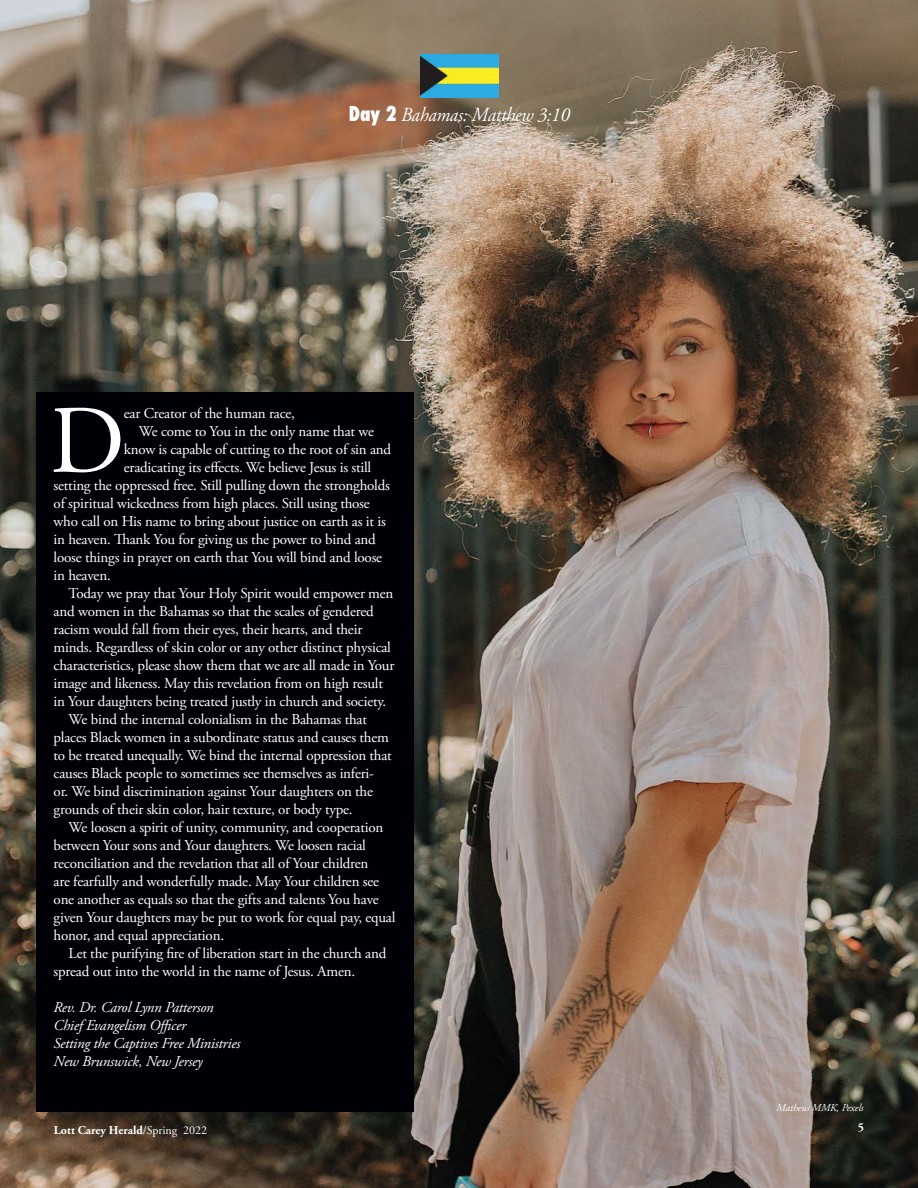
<style>
.page{position:relative;width:918px;height:1188px;background:#fff}
.page>*{position:absolute;margin:0;border:0;box-sizing:border-box;transform-origin:0 0}
.t1{font:96.45px "Adobe Garamond Pro";color:#fff}
.t2{font:italic 19.95px "Adobe Garamond Pro";letter-spacing:-.01em;color:#fff;scale:.94 1}
.t3{font:15px "Adobe Garamond Pro";letter-spacing:-.015em;color:#fff}
.t4{font:italic 15px/18px "Adobe Garamond Pro";letter-spacing:-.015em;color:#fff}
.t5{font:700 12px "Adobe Garamond Pro";color:#fff}
.t6{font:italic 10.5px "Adobe Garamond Pro";letter-spacing:-.005em;color:#fff}
.s1{font-family:"Futura";font-weight:800;font-style:normal;font-stretch:condensed}
.s2{font-weight:400}
</style>
<div class="page">
<img style="left:0;top:0;width:918px;height:1188px">
<div style="left:36px;top:392px;width:378px;height:720px;background:#000006"></div>
<img style="left:420px;top:54px;width:78px;height:43px">
<h2 class="t2" style="left:349px;top:107px;width:236px"><span class="s1">Day 2</span> Bahamas: Matthew 3:10</h2>
<h1 class="t1" style="left:50px;top:403px;width:77px">D</h1>
<p class="t3" style="left:124px;top:407px;width:173px">ear Creator of the human race,</p>
<p class="t3" style="left:139px;top:425px;width:237px">We come to You in the only name that we</p>
<p class="t3" style="left:124px;top:443px;width:269px">know is capable of cutting to the root of sin and</p>
<p class="t3" style="left:124px;top:461px;width:249px">eradicating its effects. We believe Jesus is still</p>
<p class="t3" style="left:54px;top:479px;width:338px">setting the oppressed free. Still pulling down the strongholds</p>
<p class="t3" style="left:54px;top:497px;width:318px">of spiritual wickedness from high places. Still using those</p>
<p class="t3" style="left:54px;top:515px;width:334px">who call on His name to bring about justice on earth as it is</p>
<p class="t3" style="left:54px;top:533px;width:324px">in heaven. Thank You for giving us the power to bind and</p>
<p class="t3" style="left:54px;top:551px;width:330px">loose things in prayer on earth that You will bind and loose</p>
<p class="t3" style="left:54px;top:569px;width:59px">in heaven.</p>
<p class="t3" style="left:69px;top:587px;width:326px">Today we pray that Your Holy Spirit would empower men</p>
<p class="t3" style="left:54px;top:605px;width:322px">and women in the Bahamas so that the scales of gendered</p>
<p class="t3" style="left:54px;top:623px;width:310px">racism would fall from their eyes, their hearts, and their</p>
<p class="t3" style="left:54px;top:641px;width:339px">minds. Regardless of skin color or any other distinct physical</p>
<p class="t3" style="left:54px;top:659px;width:342px">characteristics, please show them that we are all made in Your</p>
<p class="t3" style="left:54px;top:677px;width:331px">image and likeness. May this revelation from on high result</p>
<p class="t3" style="left:54px;top:695px;width:334px">in Your daughters being treated justly in church and society.</p>
<p class="t3" style="left:69px;top:713px;width:300px">We bind the internal colonialism in the Bahamas that</p>
<p class="t3" style="left:54px;top:731px;width:337px">places Black women in a subordinate status and causes them</p>
<p class="t3" style="left:54px;top:749px;width:340px">to be treated unequally. We bind the internal oppression that</p>
<p class="t3" style="left:54px;top:767px;width:322px">causes Black people to sometimes see themselves as inferi-</p>
<p class="t3" style="left:54px;top:785px;width:321px">or. We bind discrimination against Your daughters on the</p>
<p class="t3" style="left:54px;top:803px;width:301px">grounds of their skin color, hair texture, or body type.</p>
<p class="t3" style="left:69px;top:821px;width:316px">We loosen a spirit of unity, community, and cooperation</p>
<p class="t3" style="left:54px;top:839px;width:314px">between Your sons and Your daughters. We loosen racial</p>
<p class="t3" style="left:54px;top:857px;width:316px">reconciliation and the revelation that all of Your children</p>
<p class="t3" style="left:54px;top:875px;width:327px">are fearfully and wonderfully made. May Your children see</p>
<p class="t3" style="left:54px;top:893px;width:327px">one another as equals so that the gifts and talents You have</p>
<p class="t3" style="left:54px;top:911px;width:343px">given Your daughters may be put to work for equal pay, equal</p>
<p class="t3" style="left:54px;top:929px;width:172px">honor, and equal appreciation.</p>
<p class="t3" style="left:69px;top:947px;width:319px">Let the purifying fire of liberation start in the church and</p>
<p class="t3" style="left:54px;top:965px;width:303px">spread out into the world in the name of Jesus. Amen.</p>
<p class="t4" style="left:54px;top:999px;width:188px">Rev. Dr. Carol Lynn Patterson<br>Chief Evangelism Officer<br>Setting the Captives Free Ministries<br>New Brunswick, New Jersey</p>
<p class="t6" style="left:777px;top:1104px;width:89px">Matheus MMK, Pexels</p>
<p class="t5" style="left:54px;top:1126px;width:155px">Lott Carey Herald<span class="s2">/Spring 2022</span></p>
<p class="t5" style="left:858px;top:1123px;width:8px">5</p>
</div>
